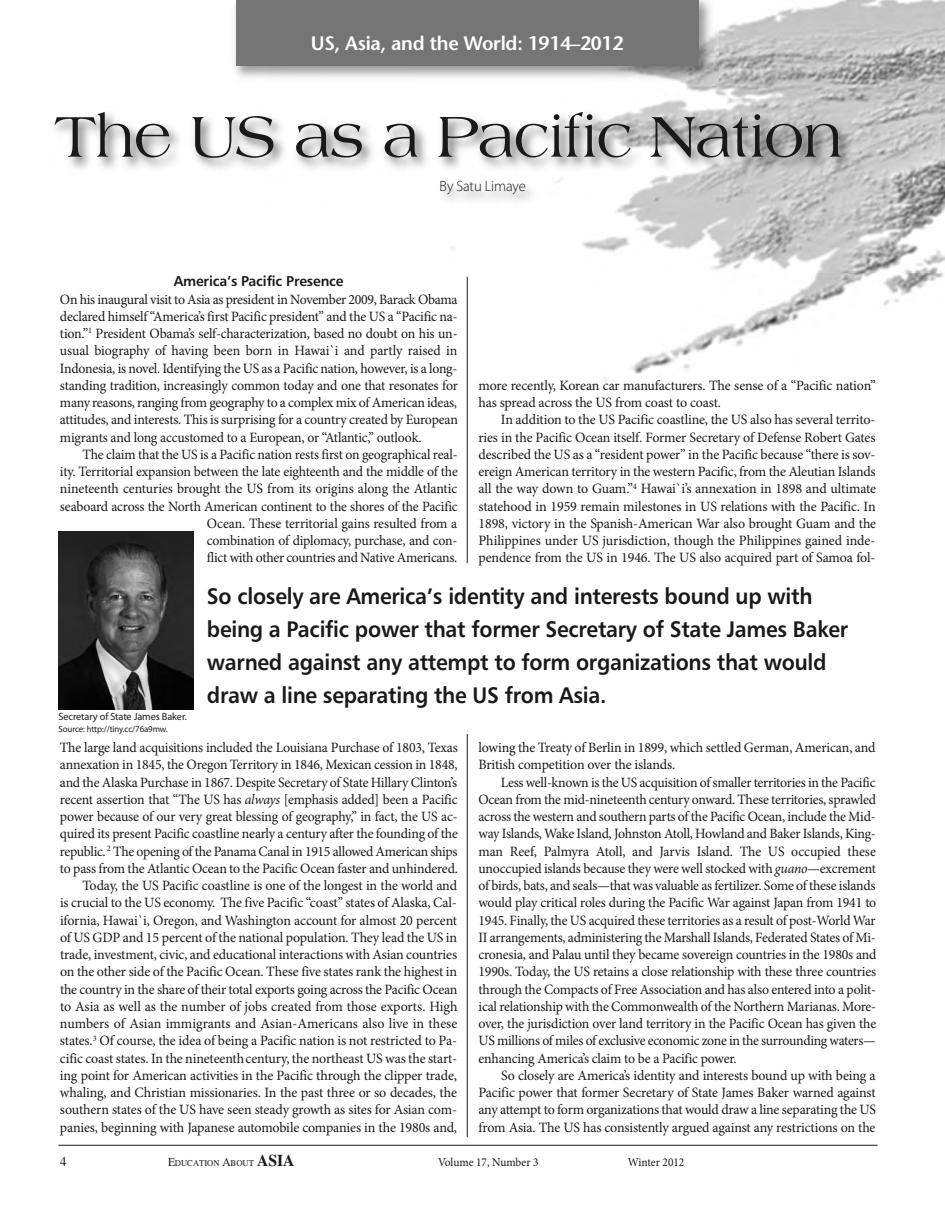
<style>
.page{position:relative;width:945px;height:1215px;background:#fff}
.page>*{position:absolute;margin:0;border:0;box-sizing:border-box;transform-origin:0 0}
.t1{font:61.5px "Americana";letter-spacing:-.015em;color:#191919}
.t2{font:22.5px/33px "Humanist 777 BT Bold B";letter-spacing:-.015em;color:#191919;scale:.94 1}
.t3{font:600 19.5px "Stone Sans";letter-spacing:-.01em;color:#fff}
.t4{font:300 15px "Myriad Pro";letter-spacing:-.01em;color:#191919}
.t5{font:14.25px/17.2px "Minion Pro";letter-spacing:-.015em;color:#191919;text-align:justify}
.t6{font:14.25px "Humanist 777 BT Bold B";letter-spacing:-.015em;color:#191919}
.t7{font:13.5px "EAA Times";color:#191919;scale:.95 1}
.t8{font:12px "Minion Pro";color:#191919;scale:.95 1}
.t9{font:10.5px "Myriad Pro";letter-spacing:-.01em;color:#191919}
.t10{font:9px "Myriad Pro";letter-spacing:-.01em;color:#191919}
.t11{font:9px "EAA Times";color:#191919;scale:.95 1}
.s1{font-style:italic}
.s2{font-size:12px}
.s3{font-weight:700;font-size:16.5px}
</style>
<div class="page">
<img style="left:466px;top:0;width:479px;height:1023px">
<hr style="left:467px;top:277px;width:1px;height:860px;background:#191919">
<hr style="left:58px;top:1145px;width:820px;height:1px;background:#191919">
<img style="left:234px;top:0;width:484px;height:85px">
<div style="left:236px;top:0;width:462px;height:66px;background:#757575"></div>
<img style="left:56px;top:100px;width:885px;height:173px">
<div style="left:459px;top:563px;width:18px;height:170px;background:#fff"></div>
<div style="left:58px;top:587px;width:811px;height:147px;background:#fff"></div>
<img style="left:58px;top:531px;width:136px;height:178px">
<h3 class="t3" style="left:311px;top:35px;width:314px">US, Asia, and the World: 1914–2012</h3>
<h1 class="t1" style="left:54px;top:112px;width:790px">The US as a Pacific Nation</h1>
<p class="t4" style="left:440px;top:180px;width:88px">By Satu Limaye</p>
<p class="t6" style="left:174px;top:276px;width:171px">America’s Pacific Presence</p>
<p class="t5" style="left:60px;top:292px;width:399px">On his inaugural visit to Asia as president in November 2009, Barack Obama declared himself “America’s first Pacific president” and the US a “Pacific na&shy;tion.”<sup>1</sup> President Obama’s self-characterization, based no doubt on his un&shy;usual biography of having been born in Hawai`i and partly raised in Indonesia, is novel. Identifying the US as a Pacific nation, however, is a long&shy;standing tradition, increasingly common today and one that resonates for many reasons, ranging from geography to a complex mix of American ideas, attitudes, and interests. This is surprising for a country created by European migrants and long accustomed to a European, or “Atlantic,” outlook.</p>
<p class="t5" style="left:60px;top:447px;width:399px;text-align:right">The claim that the US is a Pacific nation rests first on geographical real-<br>ity. Territorial expansion between the late eighteenth and the middle of the nineteenth centuries brought the US from its origins along the Atlantic seaboard across the North American continent to the shores of the Pacific Ocean. These territorial gains resulted from a<br>combination of diplomacy, purchase, and con-<br>flict with other countries and Native Americans.</p>
<p class="t5" style="left:478px;top:378px;width:399px">more recently, Korean car manufacturers. The sense of a “Pacific nation” has spread across the US from coast to coast.</p>
<p class="t5" style="left:478px;top:412px;width:399px;text-indent:22px">In addition to the US Pacific coastline, the US also has several territo&shy;ries in the Pacific Ocean itself. Former Secretary of Defense Robert Gates described the US as a “resident power” in the Pacific because “there is sov&shy;ereign American territory in the western Pacific, from the Aleutian Islands all the way down to Guam.”<sup>4</sup> Hawai`i’s annexation in 1898 and ultimate statehood in 1959 remain milestones in US relations with the Pacific. In 1898, victory in the Spanish-American War also brought Guam and the Philippines under US jurisdiction, though the Philippines gained inde&shy;pendence from the US in 1946. The US also acquired part of Samoa fol-</p>
<p class="t9" style="left:59px;top:713px;width:130px">Secretary of State James Baker.</p>
<p class="t10" style="left:59px;top:725px;width:111px">Source: http://tiny.cc/76a9mw.</p>
<h2 class="t2" style="left:207px;top:581px;width:684px">So closely are America’s identity and interests bound up with being a Pacific power that former Secretary of State James Baker warned against any attempt to form organizations that would draw a line separating the US from Asia.</h2>
<p class="t5" style="left:60px;top:740px;width:399px;text-align:right">The large land acquisitions included the Louisiana Purchase of 1803, Texas annexation in 1845, the Oregon Territory in 1846, Mexican cession in 1848, and the Alaska Purchase in 1867. Despite Secretary of State Hillary Clinton’s recent assertion that “The US has <span class="s1">always</span> [emphasis added] been a Pacific power because of our very great blessing of geography,” in fact, the US ac&shy;quired its present Pacific coastline nearly a century after the founding of the republic. <sup>2</sup> The opening of the Panama Canal in 1915 allowed American ships to pass from the Atlantic Ocean to the Pacific Ocean faster and unhindered.<br>Today, the US Pacific coastline is one of the longest in the world and<br>is crucial to the US economy. The five Pacific “coast” states of Alaska, Cal&shy;ifornia, Hawai`i, Oregon, and Washington account for almost 20 percent of US GDP and 15 percent of the national population. They lead the US in trade, investment, civic, and educational interactions with Asian countries on the other side of the Pacific Ocean. These five states rank the highest in the country in the share of their total exports going across the Pacific Ocean to Asia as well as the number of jobs created from those exports. High numbers of Asian immigrants and Asian-Americans also live in these states.<sup>3</sup> Of course, the idea of being a Pacific nation is not restricted to Pa&shy;cific coast states. In the nineteenthcentury, the northeast US was the start&shy;ing point for American activities in the Pacific through the clipper trade, whaling, and Christian missionaries. In the past three or so decades, the southern states of the US have seen steady growth as sites for Asian com&shy;panies, beginning with Japanese automobile companies in the 1980s and,</p>
<p class="t5" style="left:479px;top:740px;width:399px">lowing the Treaty of Berlin in 1899, which settled German, American, and<br>British competition over the islands.</p>
<p class="t5" style="left:478px;top:775px;width:399px;text-indent:23px">Less well-known is the US acquisition of smaller territories in the Pacific Ocean from the mid-nineteenth century onward. These territories, sprawled across the western and southern parts of the Pacific Ocean, include the Mid&shy;way Islands, Wake Island, Johnston Atoll, Howland and Baker Islands, King&shy;man Reef, Palmyra Atoll, and Jarvis Island. The US occupied these unoccupied islands because they were well stocked with <span class="s1">guano</span>—excrement of birds, bats, and seals—that was valuable as fertilizer. Some of these islands would play critical roles during the Pacific War against Japan from 1941 to 1945. Finally, the US acquired these territories as a result of post-World War II arrangements, administering the Marshall Islands, Federated States of Mi&shy;cronesia, and Palau until they became sovereign countries in the 1980s and 1990s. Today, the US retains a close relationship with these three countries through the Compacts of Free Association and has also entered into a polit&shy;ical relationship with the Commonwealth of the Northern Marianas. More&shy;over, the jurisdiction over land territory in the Pacific Ocean has given the US millions of miles of exclusive economic zone in the surrounding waters— enhancing America’s claim to be a Pacific power.</p>
<p class="t5" style="left:479px;top:1068px;width:399px;text-indent:22px">So closely are America’s identity and interests bound up with being a Pacific power that former Secretary of State James Baker warned against any attempt to form organizations that would draw a line separating the US from Asia. The US has consistently argued against any restrictions on the</p>
<p class="t7" style="left:60px;top:1157px;width:8px">4</p>
<p class="t11" style="left:168px;top:1160px;width:135px"><span class="s2">E</span>DUCATION <span class="s2">A</span>BOUT <span class="s3">ASIA</span></p>
<p class="t8" style="left:438px;top:1157px;width:107px">Volume 17, Number 3</p>
<p class="t8" style="left:628px;top:1157px;width:61px">Winter 2012</p>
</div>
